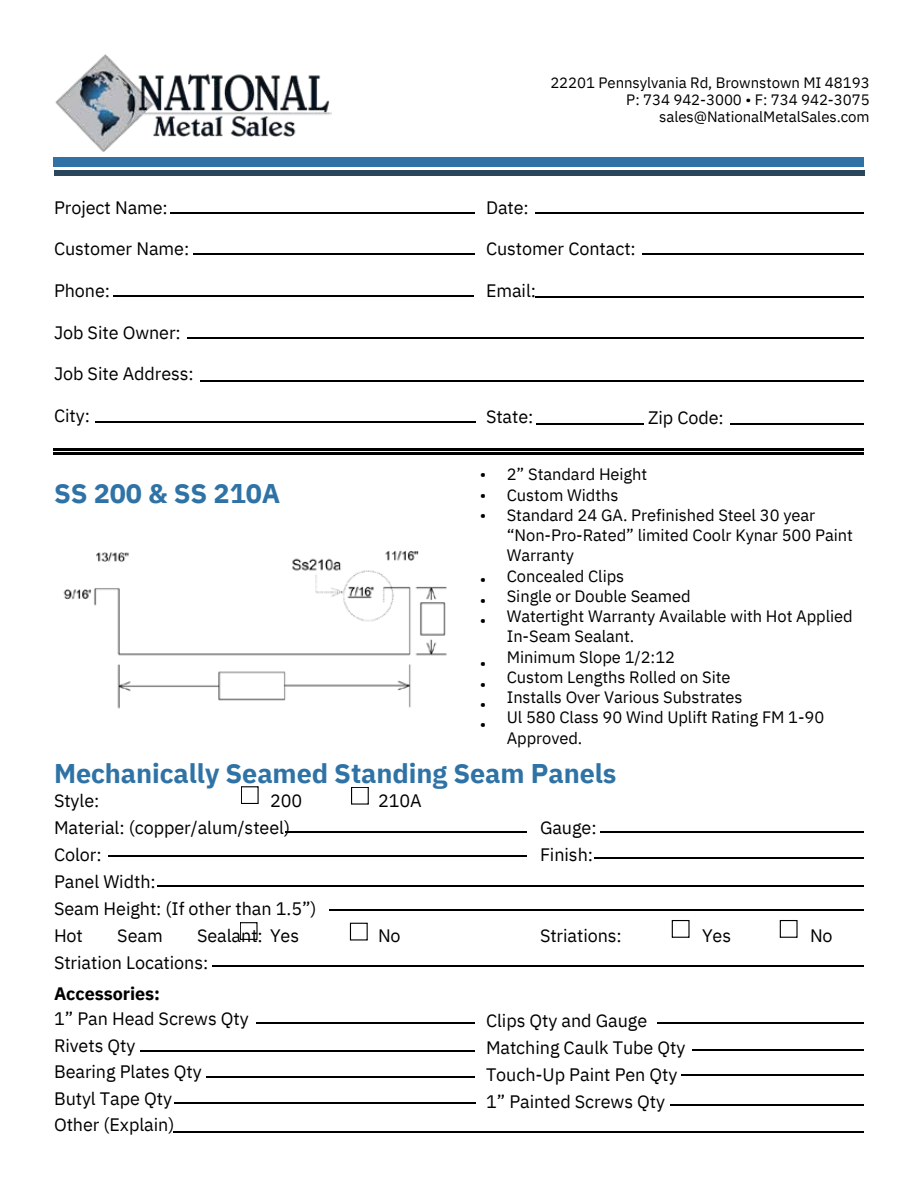
<style>
.page{position:relative;width:918px;height:1188px;background:#fff}
.page>*{position:absolute;margin:0;border:0;box-sizing:border-box;transform-origin:0 0}
.t1{font:700 27px "IBM Plex Sans";letter-spacing:-.005em;color:#2f73a6}
.t2{font:18px/27px "IBM Plex Sans";letter-spacing:-.005em;color:#000}
.t3{font:16.5px/20.2px "IBM Plex Sans";letter-spacing:-.005em;color:#000;text-align:justify}
.t4{font:15px/16.8px "IBM Plex Sans";letter-spacing:-.005em;color:#000;text-align:right}
.s1{font-weight:700}
</style>
<div class="page">
<svg style="left:240px;top:922px;width:18px;height:18px"></svg>
<hr style="left:95px;top:422px;width:380px;height:1px;background:#000">
<hr style="left:113px;top:296px;width:361px;height:1px;background:#000">
<hr style="left:140px;top:1050px;width:335px;height:2px;background:#000">
<hr style="left:171px;top:212px;width:304px;height:1px;background:#000">
<hr style="left:174px;top:1103px;width:301px;height:1px;background:#000">
<hr style="left:194px;top:253px;width:281px;height:1px;background:#000">
<hr style="left:207px;top:1077px;width:268px;height:1px;background:#000">
<hr style="left:256px;top:1022px;width:219px;height:1px;background:#000">
<hr style="left:108px;top:855px;width:418px;height:1px;background:#000">
<hr style="left:285px;top:832px;width:241px;height:1px;background:#000">
<hr style="left:536px;top:424px;width:108px;height:1px;background:#000">
<hr style="left:54px;top:448px;width:810px;height:2px;background:#000">
<hr style="left:54px;top:452px;width:810px;height:2px;background:#000">
<div style="left:54px;top:157px;width:810px;height:9px;background:#2f73a6"></div>
<hr style="left:54px;top:171px;width:810px;height:4px;background:#29465c">
<hr style="left:158px;top:885px;width:706px;height:1px;background:#000">
<hr style="left:174px;top:1131px;width:690px;height:2px;background:#000">
<hr style="left:188px;top:338px;width:676px;height:1px;background:#000">
<hr style="left:201px;top:381px;width:663px;height:1px;background:#000">
<hr style="left:213px;top:965px;width:651px;height:1px;background:#000">
<hr style="left:536px;top:212px;width:328px;height:1px;background:#000">
<hr style="left:536px;top:296px;width:328px;height:2px;background:#000">
<hr style="left:594px;top:857px;width:270px;height:1px;background:#000">
<hr style="left:601px;top:831px;width:263px;height:1px;background:#000">
<hr style="left:643px;top:253px;width:221px;height:1px;background:#000">
<hr style="left:658px;top:1023px;width:206px;height:1px;background:#000">
<hr style="left:671px;top:1104px;width:193px;height:2px;background:#000">
<hr style="left:681px;top:1075px;width:183px;height:1px;background:#000">
<hr style="left:692px;top:1050px;width:172px;height:1px;background:#000">
<hr style="left:730px;top:424px;width:134px;height:1px;background:#000">
<hr style="left:329px;top:910px;width:535px;height:1px;background:#000">
<svg style="left:672px;top:920px;width:18px;height:18px"></svg>
<svg style="left:350px;top:923px;width:18px;height:18px"></svg>
<svg style="left:780px;top:920px;width:18px;height:18px"></svg>
<img style="left:55px;top:54px;width:277px;height:98px">
<img style="left:63px;top:550px;width:384px;height:159px">
<svg style="left:241px;top:786px;width:18px;height:18px"></svg>
<svg style="left:351px;top:787px;width:18px;height:18px"></svg>
<p class="t2" style="left:54px;top:193px;width:115px">Project Name:</p>
<p class="t2" style="left:54px;top:235px;width:137px">Customer Name:</p>
<p class="t2" style="left:54px;top:277px;width:58px">Phone:</p>
<p class="t2" style="left:54px;top:318px;width:128px">Job Site Owner:</p>
<p class="t2" style="left:54px;top:360px;width:141px">Job Site Address:</p>
<p class="t2" style="left:54px;top:402px;width:37px">City:</p>
<h4 class="t1" style="left:54px;top:475px;width:228px">SS 200 &amp; SS 210A</h4>
<p class="t4" style="left:550px;top:74px;width:321px">22201 Pennsylvania Rd, Brownstown MI 48193</p>
<p class="t4" style="left:626px;top:91px;width:245px">P: 734 942-3000 • F: 734 942-3075 sales@NationalMetalSales.com</p>
<h4 class="t2" style="left:486px;top:193px;width:44px">Date:</h4>
<h4 class="t2" style="left:486px;top:235px;width:151px">Customer Contact:</h4>
<h4 class="t2" style="left:486px;top:277px;width:52px">Email:</h4>
<p class="t2" style="left:486px;top:403px;width:49px">State:</p>
<h2 class="t2" style="left:648px;top:404px;width:77px">Zip Code:</h2>
<h4 class="t3" style="left:480px;top:464px;width:8px">• • •</h4>
<h4 class="t3" style="left:480px;top:569px;width:8px">• • •</h4>
<h4 class="t3" style="left:480px;top:653px;width:8px">• • • •</h4>
<h4 class="t3" style="left:507px;top:464px;width:348px;text-align:left">2” Standard Height<br>Custom Widths<br>Standard 24 GA. Prefinished Steel 30 year “Non-Pro-Rated” limited Coolr Kynar 500 Paint<br>Warranty<br>Concealed Clips<br>Single or Double Seamed<br>Watertight Warranty Available with Hot Applied<br>In-Seam Sealant.<br>Minimum Slope 1/2:12<br>Custom Lengths Rolled on Site<br>Installs Over Various Substrates<br>Ul 580 Class 90 Wind Uplift Rating FM 1-90<br>Approved.</h4>
<h4 class="t1" style="left:54px;top:756px;width:564px">Mechanically Seamed Standing Seam Panels</h4>
<h4 class="t2" style="left:54px;top:787px;width:264px">Style:<br>Material: (copper/alum/steel)<br>Color:<br>Panel Width:<br>Seam Height: (If other than 1.5”)</h4>
<h4 class="t2" style="left:270px;top:787px;width:34px">200</h4>
<h4 class="t2" style="left:54px;top:922px;width:247px;text-indent:143px">Sealant: Yes<br>Striation Locations:</h4>
<h4 class="t2" style="left:54px;top:980px;width:196px;line-height:26.4px"><span class="s1">Accessories:<br></span>1” Pan Head Screws Qty<br>Rivets Qty<br>Bearing Plates Qty<br>Butyl Tape Qty<br>Other (Explain)</h4>
<h4 class="t2" style="left:54px;top:922px;width:30px">Hot</h4>
<h4 class="t2" style="left:117px;top:922px;width:47px">Seam</h4>
<h1 class="t2" style="left:378px;top:787px;width:45px">210A</h1>
<p class="t2" style="left:378px;top:922px;width:24px">No</p>
<p class="t2" style="left:540px;top:814px;width:58px">Gauge:<br>Finish:</p>
<p class="t2" style="left:540px;top:922px;width:83px">Striations:</p>
<h4 class="t2" style="left:702px;top:922px;width:31px">Yes</h4>
<h4 class="t2" style="left:486px;top:1006px;width:201px">Clips Qty and Gauge<br>Matching Caulk Tube Qty<br>Touch-Up Paint Pen Qty<br>1” Painted Screws Qty</h4>
<h3 class="t2" style="left:810px;top:922px;width:24px">No</h3>
</div>
